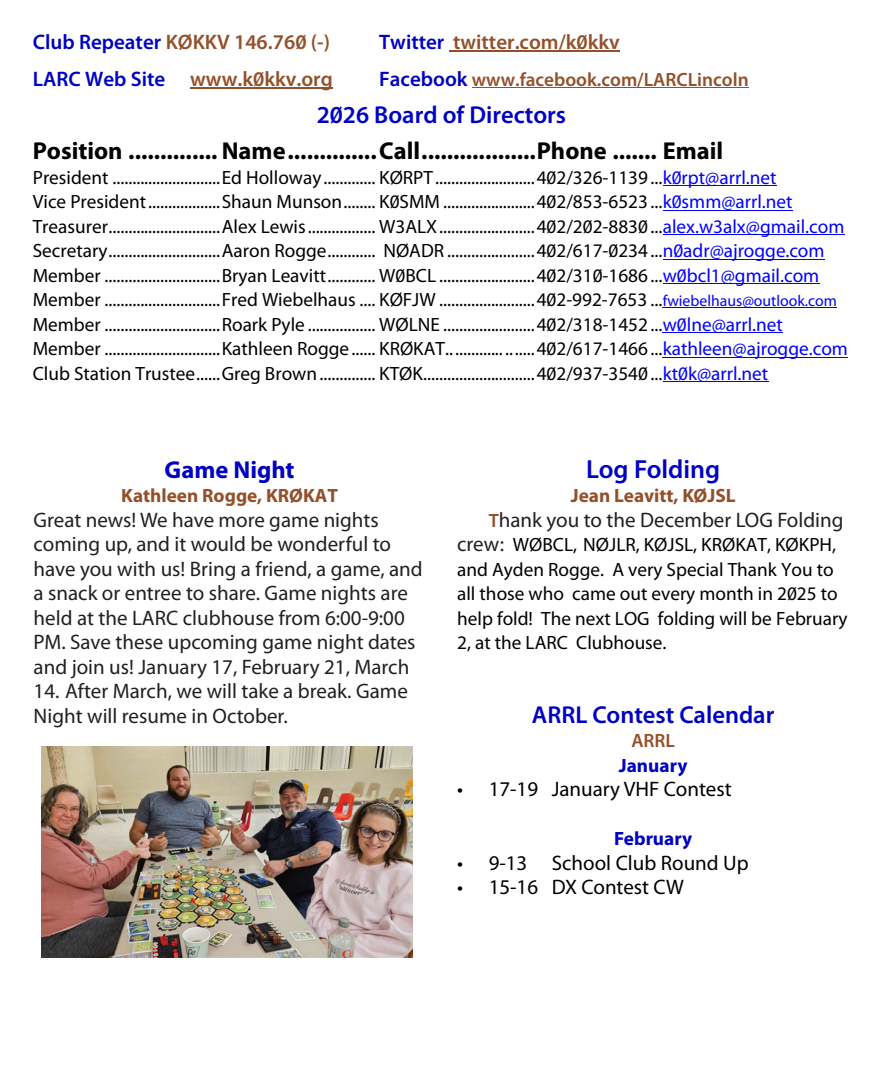
<style>
.page{position:relative;width:882px;height:1071px;background:#fff}
.page>*{position:absolute;margin:0;border:0;box-sizing:border-box;transform-origin:0 0}
.t1{font:600 26.25px "Myriad Pro";color:#0000c2}
.t2{font:700 24.5px "Myriad Pro";color:#000}
.t3{font:600 24.5px "Myriad Pro";color:#0000c2}
.t4{font:700 24.5px "Myriad Pro";color:#0000c2}
.t5{font:21px "Myriad Pro";color:#231f20}
.t6{font:600 21px "Myriad Pro";color:#93502a}
.t7{font:21px "Myriad Pro";color:#000}
.t8{font:600 21px "Myriad Pro";color:#0000c2}
.t9{font:19.25px "Myriad Pro";color:#000}
.t10{font:600 19.25px "Myriad Pro";color:#93502a}
.t11{font:700 19.25px "Myriad Pro";color:#93502a}
.t12{font:700 19.25px "Myriad Pro";color:#0000c2}
.t13{font:15.75px "Myriad Pro";color:#00f}
.s1{color:#0000c2}
.s2{font-size:21px;color:#0000c2}
.s3{color:#00f}
.s4{font-weight:600;font-size:19.25px;color:#93502a}
.s5{font-size:21px;color:#231f20}
</style>
<div class="page">
<hr style="left:449px;top:51px;width:171px;height:1px;background:#93502a">
<hr style="left:190px;top:87px;width:143px;height:1px;background:#93502a">
<hr style="left:472px;top:87px;width:277px;height:1px;background:#93502a">
<hr style="left:663px;top:185px;width:114px;height:1px;background:#00f">
<hr style="left:663px;top:210px;width:130px;height:1px;background:#00f">
<hr style="left:663px;top:234px;width:181px;height:1px;background:#00f">
<hr style="left:663px;top:259px;width:162px;height:1px;background:#00f">
<hr style="left:663px;top:283px;width:156px;height:1px;background:#00f">
<hr style="left:663px;top:307px;width:174px;height:1px;background:#00f">
<hr style="left:663px;top:332px;width:120px;height:1px;background:#00f">
<hr style="left:663px;top:357px;width:185px;height:1px;background:#00f">
<hr style="left:663px;top:381px;width:105px;height:1px;background:#00f">
<img style="left:42px;top:746px;width:370px;height:212px">
<p class="t6" style="left:33px;top:33px;width:299px"><span class="s1">Club Repeater</span> KØKKV 146.760 (-)</p>
<p class="t6" style="left:379px;top:33px;width:242px"><span class="s1">Twitter</span> twitter.com/k0kkv</p>
<p class="t8" style="left:33px;top:70px;width:134px">LARC Web Site</p>
<p class="t6" style="left:190px;top:70px;width:144px">www.k0kkv.org</p>
<p class="t10" style="left:379px;top:71px;width:371px"><span class="s2">Facebook</span> www.facebook.com/LARCLincoln</p>
<p class="t3" style="left:317px;top:104px;width:251px">2026 Board of Directors</p>
<p class="t2" style="left:33px;top:141px;width:692px">Position ..... ..... .... Name ..............Call ..................Phone ... .... Email</p>
<p class="t9" style="left:33px;top:169px;width:745px">President .... .......................Ed Holloway ............. KØRPT .. ........ ...............402/326-1139 ...<span class="s3">k0rpt@arrl.net</span></p>
<p class="t9" style="left:33px;top:194px;width:761px">Vice President ..................Shaun Munson ........ K0SMM ........ ...............402/853-6523 ...<span class="s3">k0smm@arrl.net</span></p>
<p class="t9" style="left:33px;top:218px;width:813px">Treasurer ..... .......................Alex Lewis ................. W3ALX . ........ ...............402/202-8830 ...<span class="s3">alex.w3alx@gmail.com</span></p>
<p class="t9" style="left:33px;top:243px;width:793px">Secretary ..... .......................Aaron Rogge ............ NØADR ....... ...............402/617-0234 ...<span class="s3">n0adr@ajrogge.com</span></p>
<p class="t9" style="left:33px;top:267px;width:788px">Member ...... .......................Bryan Leavitt ............ W0BCL . ........ ...............402/310-1686 ...<span class="s3">w0bcl1@gmail.com</span></p>
<p class="t9" style="left:33px;top:292px;width:631px">Member ...... .......................Fred Wiebelhaus .... KØFJW . ........ ...............402-992-7653 ...</p>
<p class="t13" style="left:663px;top:294px;width:176px">fwiebelhaus@outlook.com</p>
<p class="t9" style="left:33px;top:316px;width:752px">Member ...... .......................Roark Pyle ................. WØLNE ........ ...............402/318-1452 ...<span class="s3">w0lne@arrl.net</span></p>
<p class="t9" style="left:33px;top:341px;width:817px">Member ...... .......................Kathleen Rogge ...... KRØKAT.. ..... ....... .. .....402/617-1466 ...<span class="s3">kathleen@ajrogge.com</span></p>
<p class="t9" style="left:33px;top:365px;width:737px">Club Station Trustee ......Greg Brown .............. KTØK ..... ........ ...............402/937-3540 ...<span class="s3">kt0k@arrl.net</span></p>
<p class="t4" style="left:165px;top:459px;width:132px">Game Night</p>
<p class="t11" style="left:121px;top:488px;width:218px">Kathleen Rogge, KRØKAT</p>
<p class="t5" style="left:34px;top:511px;width:347px">Great news! We have more game nights</p>
<p class="t5" style="left:34px;top:536px;width:359px">coming up, and it would be wonderful to</p>
<p class="t5" style="left:34px;top:560px;width:391px">have you with us! Bring a friend, a game, and</p>
<p class="t5" style="left:34px;top:584px;width:376px">a snack or entree to share. Game nights are</p>
<p class="t5" style="left:34px;top:609px;width:373px">held at the LARC clubhouse from 6:00-9:00</p>
<p class="t5" style="left:34px;top:634px;width:384px">PM. Save these upcoming game night dates</p>
<p class="t5" style="left:34px;top:658px;width:377px">and join us! January 17, February 21, March</p>
<p class="t5" style="left:34px;top:682px;width:376px">14. After March, we will take a break. Game</p>
<p class="t5" style="left:34px;top:707px;width:256px">Night will resume in October.</p>
<p class="t1" style="left:586px;top:458px;width:136px">Log Folding</p>
<p class="t11" style="left:571px;top:488px;width:166px">Jean Leavitt, KØJSL</p>
<p class="t5" style="left:489px;top:511px;width:356px"><span class="s4">T</span>hank you to the December LOG Folding</p>
<p class="t9" style="left:457px;top:537px;width:380px"><span class="s5">crew:</span> WØBCL, NØJLR, KØJSL, KRØKAT, KØKPH,</p>
<p class="t9" style="left:457px;top:561px;width:378px">and Ayden Rogge. A very Special Thank You to</p>
<p class="t9" style="left:457px;top:586px;width:382px">all those who came out every month in 2025 to</p>
<p class="t9" style="left:457px;top:610px;width:392px">help fold! The next LOG folding will be February</p>
<p class="t9" style="left:457px;top:635px;width:211px">2, at the LARC Clubhouse.</p>
<p class="t3" style="left:532px;top:704px;width:244px">ARRL Contest Calendar</p>
<p class="t10" style="left:631px;top:733px;width:45px">ARRL</p>
<p class="t12" style="left:619px;top:757px;width:70px">January</p>
<p class="t7" style="left:457px;top:780px;width:276px">• 17-19 January VHF Contest</p>
<p class="t12" style="left:614px;top:831px;width:79px">February</p>
<p class="t7" style="left:457px;top:854px;width:293px">• 9-13 School Club Round Up</p>
<p class="t7" style="left:457px;top:878px;width:228px">• 15-16 DX Contest CW</p>
</div>
